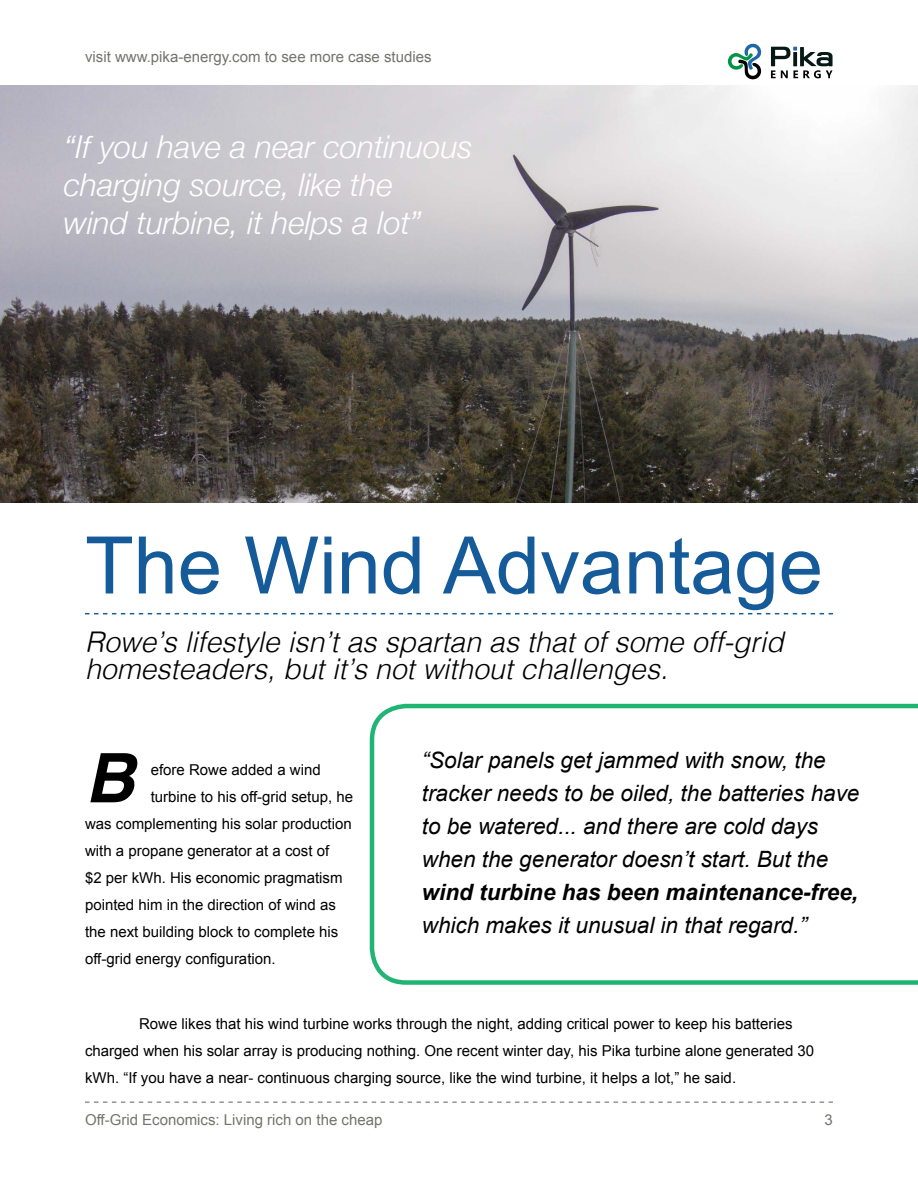
<style>
.page{position:relative;width:918px;height:1188px;background:#fff}
.page>*{position:absolute;margin:0;border:0;box-sizing:border-box;transform-origin:0 0}
.t1{font:79.5px "Arial";color:#165b99}
.Grey_Body__drop_cap{font:italic 700 68.25px "Helvetica";color:#000}
.Heading_2{font:italic 300 31.5px/37.8px "Helvetica Neue";color:#fff}
.Box_Header{font:italic 300 28.5px/27px "Helvetica";color:#000}
.QUOTES{font:italic 22.5px/33px "Arial";color:#000}
.Grey_Body{font:15px/27px "Arial";color:#000}
.Grey_Body__drop_cap-2{font:15px "Arial";color:#000}
.t2{font:15px "Arial";color:#73736e}
.s1{font-weight:700}
</style>
<div class="page">
<svg style="left:85px;top:1101px;width:748px;height:2px"></svg>
<img style="left:0;top:85px;width:918px;height:418px">
<svg style="left:85px;top:613px;width:748px;height:1px"></svg>
<svg style="left:370px;top:704px;width:548px;height:281px"></svg>
<svg style="left:728px;top:43px;width:34px;height:37px"></svg>
<svg style="left:771px;top:47px;width:62px;height:31px"></svg>
<p class="t2" style="left:85px;top:47px;width:348px">visit www.pika-energy.com to see more case studies</p>
<p class="Heading_2" style="left:64px;top:126px;width:411px">“If you have a near continuous charging source, like the</p>
<p class="Heading_2" style="left:64px;top:202px;width:360px">wind turbine, it helps a lot”</p>
<p class="t1" style="left:85px;top:514px;width:739px">The Wind Advantage</p>
<p class="Box_Header" style="left:85px;top:627px;width:700px">Rowe’s lifestyle isn’t as spartan as that of some off-grid homesteaders, but it’s not without challenges.</p>
<p class="Grey_Body__drop_cap" style="left:85px;top:722px;width:51px">B</p>
<p class="Grey_Body__drop_cap-2" style="left:151px;top:760px;width:172px">efore Rowe added a wind</p>
<p class="Grey_Body__drop_cap-2" style="left:151px;top:787px;width:204px">turbine to his off-grid setup, he</p>
<p class="Grey_Body__drop_cap-2" style="left:85px;top:814px;width:268px">was complementing his solar production</p>
<p class="Grey_Body__drop_cap-2" style="left:85px;top:841px;width:246px">with a propane generator at a cost of</p>
<p class="Grey_Body__drop_cap-2" style="left:85px;top:868px;width:259px">$2 per kWh. His economic pragmatism</p>
<p class="Grey_Body__drop_cap-2" style="left:85px;top:895px;width:252px">pointed him in the direction of wind as</p>
<p class="Grey_Body__drop_cap-2" style="left:85px;top:922px;width:255px">the next building block to complete his</p>
<p class="Grey_Body__drop_cap-2" style="left:85px;top:949px;width:192px">off-grid energy configuration.</p>
<p class="QUOTES" style="left:422px;top:744px;width:439px">“Solar panels get jammed with snow, the tracker needs to be oiled, the batteries have to be watered... and there are cold days when the generator doesn’t start. But the <span class="s1">wind turbine has been maintenance-free, </span>which makes it unusual in that regard.”</p>
<p class="Grey_Body" style="left:85px;top:1010px;width:731px;text-indent:54px">Rowe likes that his wind turbine works through the night, adding critical power to keep his batteries charged when his solar array is producing nothing. One recent winter day, his Pika turbine alone generated 30 kWh. “If you have a near- continuous charging source, like the wind turbine, it helps a lot,” he said.</p>
<p class="t2" style="left:85px;top:1110px;width:299px">Off-Grid Economics: Living rich on the cheap</p>
<p class="t2" style="left:825px;top:1110px;width:10px">3</p>
</div>
